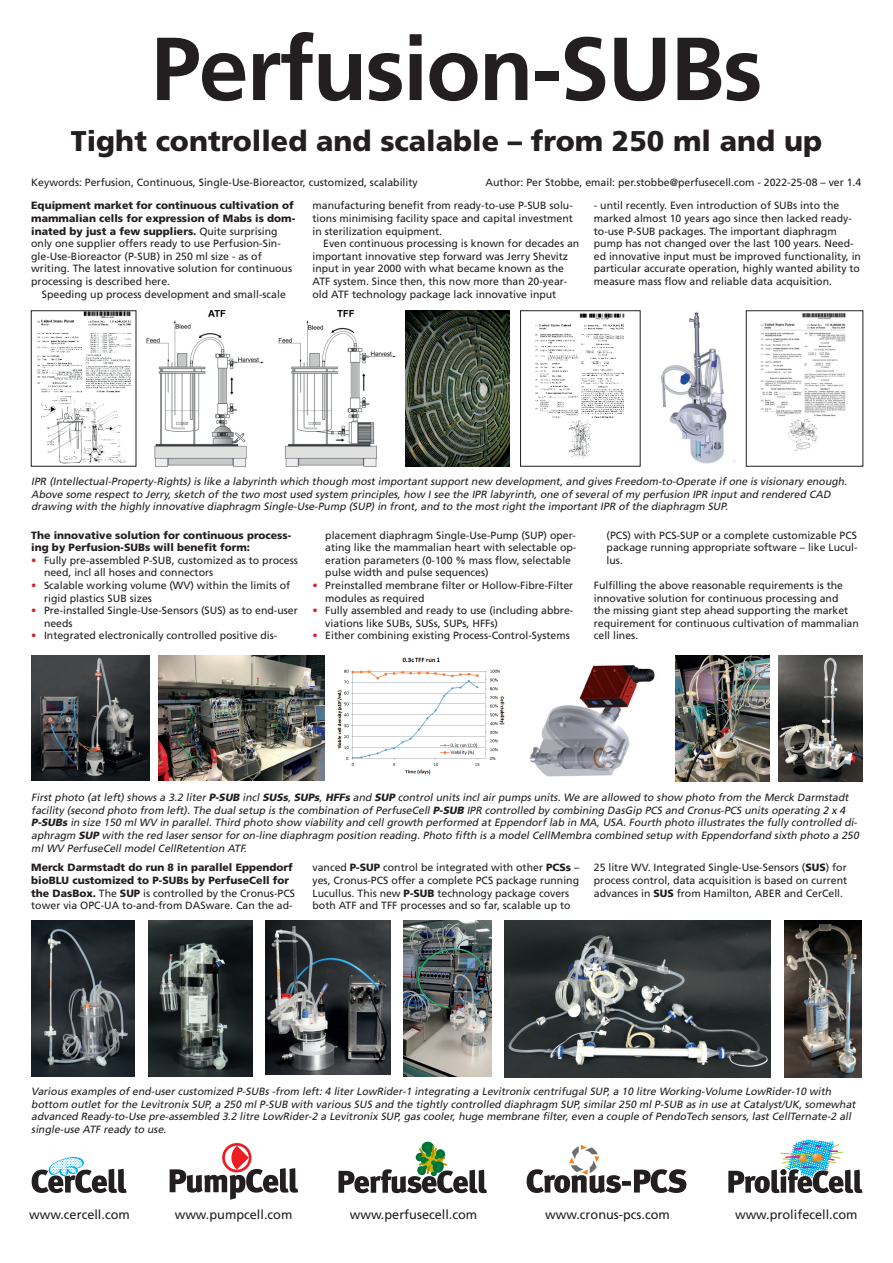
<style>
.page{position:relative;width:893px;height:1263px;background:#fff}
.page>*{position:absolute;margin:0;border:0;box-sizing:border-box;transform-origin:0 0}
.t1{font:700 89.25px "Frutiger";letter-spacing:-.02em;color:#231f20}
.t2{font:900 28.5px "Frutiger";color:#231f20}
.t3{font:12.75px "Frutiger";color:#231f20}
.t4{font:10.5px/12.6px "Frutiger";color:#231f20}
.t5{font:italic 10.5px/12.6px "Frutiger";color:#231f20}
.t6{font:900 10.5px/12.6px "Frutiger";color:#231f20}
.s1{font-weight:400}
.s2{color:#d1232a}
.s3{font-weight:900}
</style>
<div class="page">
<img style="left:36px;top:313px;width:95px;height:151px">
<div style="left:31px;top:311px;width:105px;height:155px;border:1px solid #231f20"></div>
<img style="left:147px;top:311px;width:248px;height:155px">
<img style="left:535px;top:313px;width:90px;height:145px">
<img style="left:406px;top:311px;width:104px;height:155px">
<img style="left:661px;top:312px;width:74px;height:152px">
<img style="left:760px;top:313px;width:86px;height:138px">
<img style="left:31px;top:656px;width:118px;height:125px">
<img style="left:337px;top:657px;width:168px;height:118px">
<img style="left:676px;top:656px;width:94px;height:125px">
<img style="left:779px;top:656px;width:83px;height:125px">
<img style="left:158px;top:656px;width:167px;height:125px">
<img style="left:529px;top:665px;width:126px;height:112px">
<img style="left:31px;top:921px;width:104px;height:155px">
<img style="left:265px;top:921px;width:125px;height:153px">
<img style="left:504px;top:921px;width:267px;height:156px">
<img style="left:784px;top:921px;width:77px;height:156px">
<img style="left:148px;top:921px;width:104px;height:156px">
<img style="left:403px;top:921px;width:88px;height:155px">
<svg style="left:32px;top:1157px;width:95px;height:36px"></svg>
<svg style="left:527px;top:1145px;width:159px;height:48px"></svg>
<div style="left:421px;top:1142px;width:13px;height:11px;background:#007236;border-radius:50%"></div>
<svg style="left:339px;top:1145px;width:148px;height:48px"></svg>
<svg style="left:728px;top:1139px;width:134px;height:54px"></svg>
<svg style="left:170px;top:1143px;width:128px;height:57px"></svg>
<p class="t1" style="left:151px;top:17px;width:613px">Perfusion-SUBs</p>
<p class="t2" style="left:71px;top:124px;width:753px">Tight controlled and scalable – from 250 ml and up</p>
<p class="t4" style="left:31px;top:176px;width:388px">Keywords: Perfusion, Continuous, Single-Use-Bioreactor, customized, scalability</p>
<p class="t4" style="left:486px;top:176px;width:377px">Author: Per Stobbe, email: per.stobbe@perfusecell.com - 2022-25-08 – ver 1.4</p>
<p class="t6" style="left:31px;top:199px;width:264px">Equipment market for continuous cultivation of</p>
<p class="t6" style="left:31px;top:212px;width:265px">mammalian cells for expression of Mabs is dom-</p>
<p class="t6" style="left:31px;top:224px;width:248px">inated by just a few suppliers. <span class="s1">Quite surprising</span></p>
<p class="t4" style="left:31px;top:237px;width:251px">only one supplier offers ready to use Perfusion-Sin-</p>
<p class="t4" style="left:31px;top:250px;width:232px">gle-Use-Bioreactor (P-SUB) in 250 ml size - as of</p>
<p class="t4" style="left:31px;top:262px;width:262px">writing. The latest innovative solution for continuous</p>
<p class="t4" style="left:31px;top:275px;width:140px">processing is described here.</p>
<p class="t4" style="left:42px;top:288px;width:245px">Speeding up process development and small-scale</p>
<p class="t4" style="left:313px;top:199px;width:262px">manufacturing benefit from ready-to-use P-SUB solu-</p>
<p class="t4" style="left:313px;top:212px;width:262px">tions minimising facility space and capital investment</p>
<p class="t4" style="left:313px;top:225px;width:131px">in sterilization equipment.</p>
<p class="t4" style="left:323px;top:237px;width:258px">Even continuous processing is known for decades an</p>
<p class="t4" style="left:313px;top:250px;width:257px">important innovative step forward was Jerry Shevitz</p>
<p class="t4" style="left:313px;top:262px;width:253px">input in year 2000 with what became known as the</p>
<p class="t4" style="left:313px;top:275px;width:256px">ATF system. Since then, this now more than 20-year-</p>
<p class="t4" style="left:313px;top:288px;width:245px">old ATF technology package lack innovative input</p>
<p class="t4" style="left:594px;top:199px;width:269px">- until recently. Even introduction of SUBs into the marked almost 10 years ago since then lacked ready&shy;to-use P-SUB packages. The important diaphragm pump has not changed over the last 100 years. Need&shy;ed innovative input must be improved functionality, in particular accurate operation, highly wanted ability to measure mass flow and reliable data acquisition.</p>
<p class="t5" style="left:31px;top:475px;width:820px">IPR (Intellectual-Property-Rights) is like a labyrinth which though most important support new development, and gives Freedom-to-Operate if one is visionary enough.<br>Above some respect to Jerry, sketch of the two most used system principles, how I see the IPR labyrinth, one of several of my perfusion IPR input and rendered CAD drawing with the highly innovative diaphragm Single-Use-Pump (SUP) in front, and to the most right the important IPR of the diaphragm SUP.</p>
<p class="t6" style="left:31px;top:528px;width:261px">The innovative solution for continuous process&shy;ing by Perfusion-SUBs will benefit form:</p>
<p class="t4" style="left:44px;top:554px;width:255px;text-indent:-13px"><span class="s2">•</span> Fully pre-assembled P-SUB, customized as to process need, incl all hoses and connectors</p>
<p class="t4" style="left:44px;top:579px;width:248px;text-indent:-13px"><span class="s2">•</span> Scalable working volume (WV) within the limits of rigid plastics SUB sizes</p>
<p class="t4" style="left:44px;top:604px;width:255px;text-indent:-13px"><span class="s2">•</span> Pre-installed Single-Use-Sensors (SUS) as to end-user needs</p>
<p class="t4" style="left:31px;top:629px;width:248px"><span class="s2">•</span> Integrated electronically controlled positive dis-</p>
<p class="t4" style="left:325px;top:529px;width:252px">placement diaphragm Single-Use-Pump (SUP) oper&shy;ating like the mammalian heart with selectable op&shy;eration parameters (0-100 % mass flow, selectable pulse width and pulse sequences)</p>
<p class="t4" style="left:325px;top:579px;width:250px;text-indent:-13px"><span class="s2">•</span> Preinstalled membrane filter or Hollow-Fibre-Filter modules as required</p>
<p class="t4" style="left:325px;top:604px;width:250px;text-indent:-13px"><span class="s2">•</span> Fully assembled and ready to use (including abbre&shy;viations like SUBs, SUSs, SUPs, HFFs)</p>
<p class="t4" style="left:313px;top:629px;width:259px"><span class="s2">•</span> Either combining existing Process-Control-Systems</p>
<p class="t4" style="left:607px;top:529px;width:252px;text-align:justify">(PCS) with PCS-SUP or a complete customizable PCS package running appropriate software – like Lucul&shy;lus.</p>
<p class="t4" style="left:594px;top:579px;width:266px">Fulfilling the above reasonable requirements is the innovative solution for continuous processing and<br>the missing giant step ahead supporting the market requirement for continuous cultivation of mammalian cell lines.</p>
<p class="t5" style="left:31px;top:791px;width:831px">First photo (at left) shows a 3.2 liter <span class="s3">P-SUB</span> incl <span class="s3">SUSs</span>, <span class="s3">SUPs</span>, <span class="s3">HFFs</span> and <span class="s3">SUP</span> control units incl air pumps units. We are allowed to show photo from the Merck Darmstadt facility (second photo from left). The dual setup is the combination of PerfuseCell <span class="s3">P-SUB</span> IPR controlled by combining DasGip PCS and Cronus-PCS units operating 2 x 4<br><span class="s3">P-SUBs</span> in size 150 ml WV in parallel. Third photo show viability and cell growth performed at Eppendorf lab in MA, USA. Fourth photo illustrates the fully controlled di&shy;aphragm <span class="s3">SUP</span> with the red laser sensor for on-line diaphragm position reading. Photo fifth is a model CellMembra combined setup with Eppendorfand sixth photo a 250 ml WV PerfuseCell model CellRetention ATF.</p>
<p class="t6" style="left:31px;top:861px;width:265px">Merck Darmstadt do run 8 in parallel Eppendorf bioBLU customized to P-SUBs by PerfuseCell for the DasBox. <span class="s1">The</span> SUP <span class="s1">is controlled by the Cronus-PCS tower via OPC-UA to-and-from DASware. Can the ad-</span></p>
<p class="t4" style="left:313px;top:861px;width:268px">vanced <span class="s3">P-SUP</span> control be integrated with other <span class="s3">PCSs</span> – yes, Cronus-PCS offer a complete PCS package running Lucullus. This new <span class="s3">P-SUB</span> technology package covers both ATF and TFF processes and so far, scalable up to</p>
<p class="t4" style="left:594px;top:861px;width:255px;text-align:justify">25 litre WV. Integrated Single-Use-Sensors (<span class="s3">SUS</span>) for process control, data acquisition is based on current advances in <span class="s3">SUS</span> from Hamilton, ABER and CerCell.</p>
<p class="t5" style="left:31px;top:1085px;width:828px">Various examples of end-user customized P-SUBs -from left: 4 liter LowRider-1 integrating a Levitronix centrifugal SUP, a 10 litre Working-Volume LowRider-10 with bottom outlet for the Levitronix SUP, a 250 ml P-SUB with various SUS and the tightly controlled diaphragm SUP, similar 250 ml P-SUB as in use at Catalyst/UK, somewhat advanced Ready-to-Use pre-assembled 3.2 litre LowRider-2 a Levitronix SUP, gas cooler, huge membrane filter, even a couple of PendoTech sensors, last CellTernate-2 all single-use ATF ready to use.</p>
<p class="t3" style="left:29px;top:1207px;width:102px">www.cercell.com</p>
<p class="t3" style="left:175px;top:1207px;width:119px">www.pumpcell.com</p>
<p class="t3" style="left:350px;top:1207px;width:129px">www.perfusecell.com</p>
<p class="t3" style="left:545px;top:1207px;width:126px">www.cronus-pcs.com</p>
<p class="t3" style="left:735px;top:1207px;width:124px">www.prolifecell.com</p>
</div>
